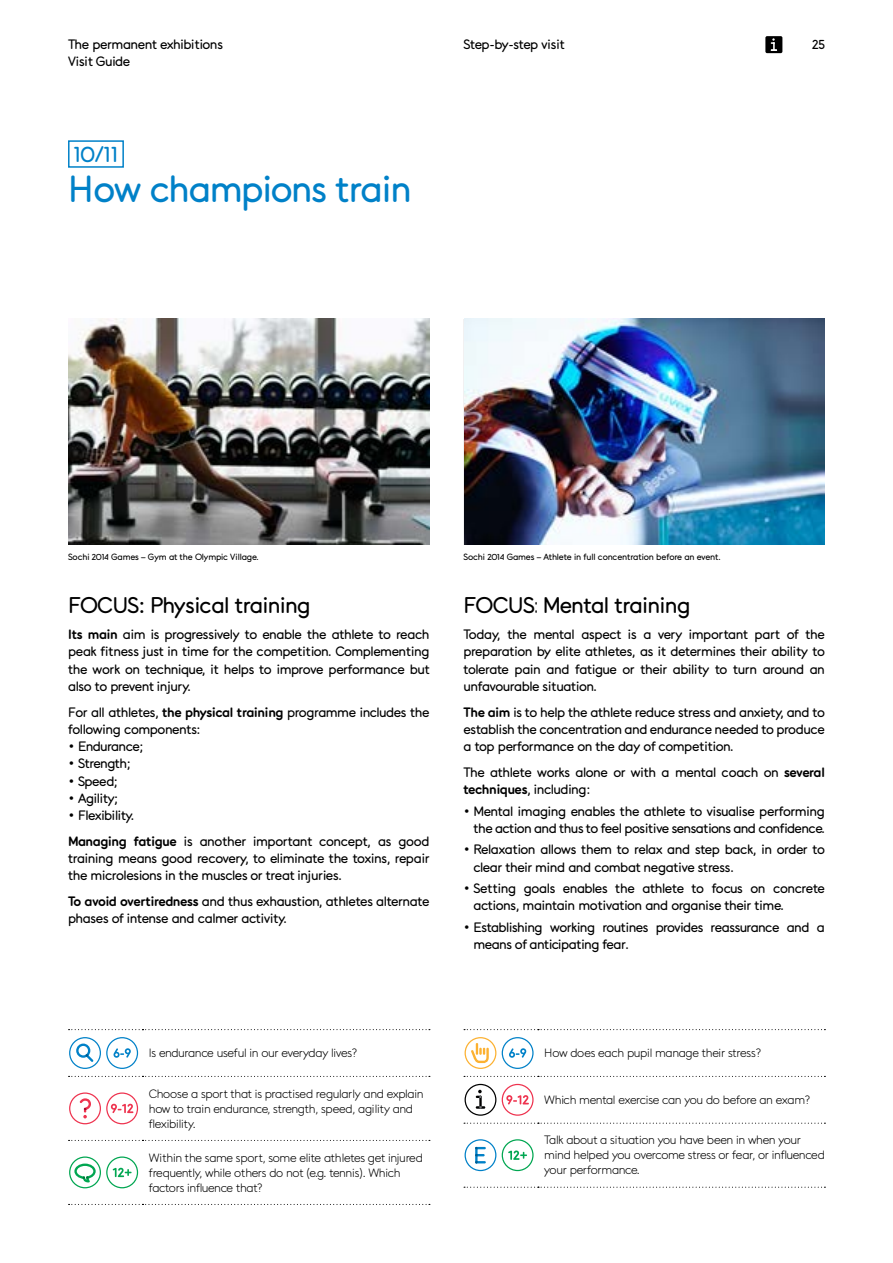
<style>
.page{position:relative;width:893px;height:1263px;background:#fff}
.page>*{position:absolute;margin:0;border:0;box-sizing:border-box;transform-origin:0 0}
.t1{font:37.5px "TOM";letter-spacing:-.03em;color:#0081c8}
.t2{font:22.5px "TOM";letter-spacing:-.02em;color:#000}
.t3{font:22.5px "TOM";color:#0081c8}
.t4{font:13.5px/17.2px "TOM";letter-spacing:-.025em;color:#000}
.t5{font:13.5px "TOM";letter-spacing:-.05em;color:#000}
.t6{font:300 12px/15px "TOM";letter-spacing:-.025em;color:#000}
.t7{font:9px "TOM";letter-spacing:-.015em;color:#000}
.s1{font-weight:700}
</style>
<div class="page">
<div style="left:765px;top:36px;width:17px;height:17px;background:#000;border-radius:2px"></div>
<svg style="left:771px;top:38px;width:6px;height:13px"></svg>
<img style="left:464px;top:319px;width:360px;height:225px">
<img style="left:68px;top:319px;width:361px;height:225px">
<svg style="left:69px;top:1029px;width:361px;height:1px"></svg>
<svg style="left:69px;top:1076px;width:361px;height:1px"></svg>
<svg style="left:69px;top:1140px;width:361px;height:1px"></svg>
<svg style="left:69px;top:1204px;width:361px;height:1px"></svg>
<svg style="left:69px;top:1037px;width:69px;height:32px"></svg>
<svg style="left:69px;top:1092px;width:69px;height:32px"></svg>
<svg style="left:69px;top:1156px;width:69px;height:32px"></svg>
<svg style="left:464px;top:1029px;width:361px;height:1px"></svg>
<svg style="left:464px;top:1076px;width:361px;height:1px"></svg>
<svg style="left:464px;top:1123px;width:361px;height:1px"></svg>
<svg style="left:464px;top:1187px;width:361px;height:1px"></svg>
<svg style="left:465px;top:1037px;width:31px;height:32px"></svg>
<svg style="left:502px;top:1037px;width:32px;height:32px"></svg>
<svg style="left:465px;top:1084px;width:31px;height:32px"></svg>
<svg style="left:502px;top:1084px;width:32px;height:32px"></svg>
<svg style="left:465px;top:1139px;width:31px;height:32px"></svg>
<svg style="left:502px;top:1139px;width:32px;height:32px"></svg>
<div style="left:68px;top:140px;width:56px;height:28px;border:2px solid #0081c8"></div>
<p class="t4" style="left:68px;top:35px;width:156px">The permanent exhibitions</p>
<p class="t4" style="left:463px;top:35px;width:103px">Step-by-step visit</p>
<p class="t4" style="left:812px;top:35px;width:14px">25</p>
<p class="t4" style="left:68px;top:52px;width:64px">Visit Guide</p>
<h2 class="t3" style="left:74px;top:139px;width:46px">10/11</h2>
<h1 class="t1" style="left:68px;top:164px;width:345px">How champions train</h1>
<p class="t7" style="left:68px;top:551px;width:192px">Sochi 2014 Games – Gym at the Olympic Village.</p>
<p class="t7" style="left:463px;top:551px;width:259px">Sochi 2014 Games – Athlete in full concentration before an event.</p>
<h2 class="t2" style="left:68px;top:590px;width:244px">FOCUS: Physical training</h2>
<p class="t4" style="left:68px;top:625px;width:363px;text-align:justify"><span class="s1">Its main</span> aim is progressively to enable the athlete to reach peak fitness just in time for the competition. Complementing the work on technique, it helps to improve performance but also to prevent injury.</p>
<p class="t4" style="left:68px;top:703px;width:363px">For all athletes, <span class="s1">the physical training</span> programme includes the following components:</p>
<p class="t5" style="left:68px;top:737px;width:77px">• Endurance;</p>
<p class="t4" style="left:68px;top:754px;width:64px">• Strength;</p>
<p class="t4" style="left:68px;top:772px;width:51px">• Speed;</p>
<p class="t4" style="left:68px;top:789px;width:51px">• Agility;</p>
<p class="t4" style="left:68px;top:802px;width:363px;line-height:25.8px">• Flexibility.<br><span class="s1">Managing fatigue</span> is another important concept, as good</p>
<p class="t4" style="left:68px;top:849px;width:363px">training means good recovery, to eliminate the toxins, repair the microlesions in the muscles or treat injuries.</p>
<p class="t4" style="left:68px;top:892px;width:363px"><span class="s1">To avoid overtiredness</span> and thus exhaustion, athletes alternate phases of intense and calmer activity.</p>
<h2 class="t2" style="left:463px;top:590px;width:229px">FOCUS: Mental training</h2>
<p class="t4" style="left:463px;top:625px;width:363px;text-align:justify">Today, the mental aspect is a very important part of the preparation by elite athletes, as it determines their ability to tolerate pain and fatigue or their ability to turn around an unfavourable situation.</p>
<p class="t4" style="left:463px;top:703px;width:363px;text-align:justify"><span class="s1">The aim</span> is to help the athlete reduce stress and anxiety, and to establish the concentration and endurance needed to produce a top performance on the day of competition.</p>
<p class="t4" style="left:463px;top:763px;width:363px">The athlete works alone or with a mental coach on <span class="s1">several techniques</span>, including:</p>
<p class="t4" style="left:463px;top:802px;width:363px;text-align:right">• Mental imaging enables the athlete to visualise performing the action and thus to feel positive sensations and confidence.</p>
<p class="t4" style="left:473px;top:840px;width:353px;text-indent:-10px">• Relaxation allows them to relax and step back, in order to clear their mind and combat negative stress.</p>
<p class="t4" style="left:473px;top:879px;width:353px;text-indent:-10px">• Setting goals enables the athlete to focus on concrete actions, maintain motivation and organise their time.</p>
<p class="t4" style="left:473px;top:918px;width:353px;text-indent:-10px">• Establishing working routines provides reassurance and a means of anticipating fear.</p>
<p class="t6" style="left:149px;top:1045px;width:210px">Is endurance useful in our everyday lives?</p>
<p class="t6" style="left:149px;top:1085px;width:276px">Choose a sport that is practised regularly and explain how to train endurance, strength, speed, agility and flexibility.</p>
<p class="t6" style="left:149px;top:1149px;width:276px">Within the same sport, some elite athletes get injured frequently, while others do not (e.g. tennis). Which factors influence that?</p>
<p class="t6" style="left:544px;top:1045px;width:218px">How does each pupil manage their stress?</p>
<p class="t6" style="left:544px;top:1092px;width:267px">Which mental exercise can you do before an exam?</p>
<p class="t6" style="left:544px;top:1132px;width:282px">Talk about a situation you have been in when your mind helped you overcome stress or fear, or influenced your performance.</p>
</div>
